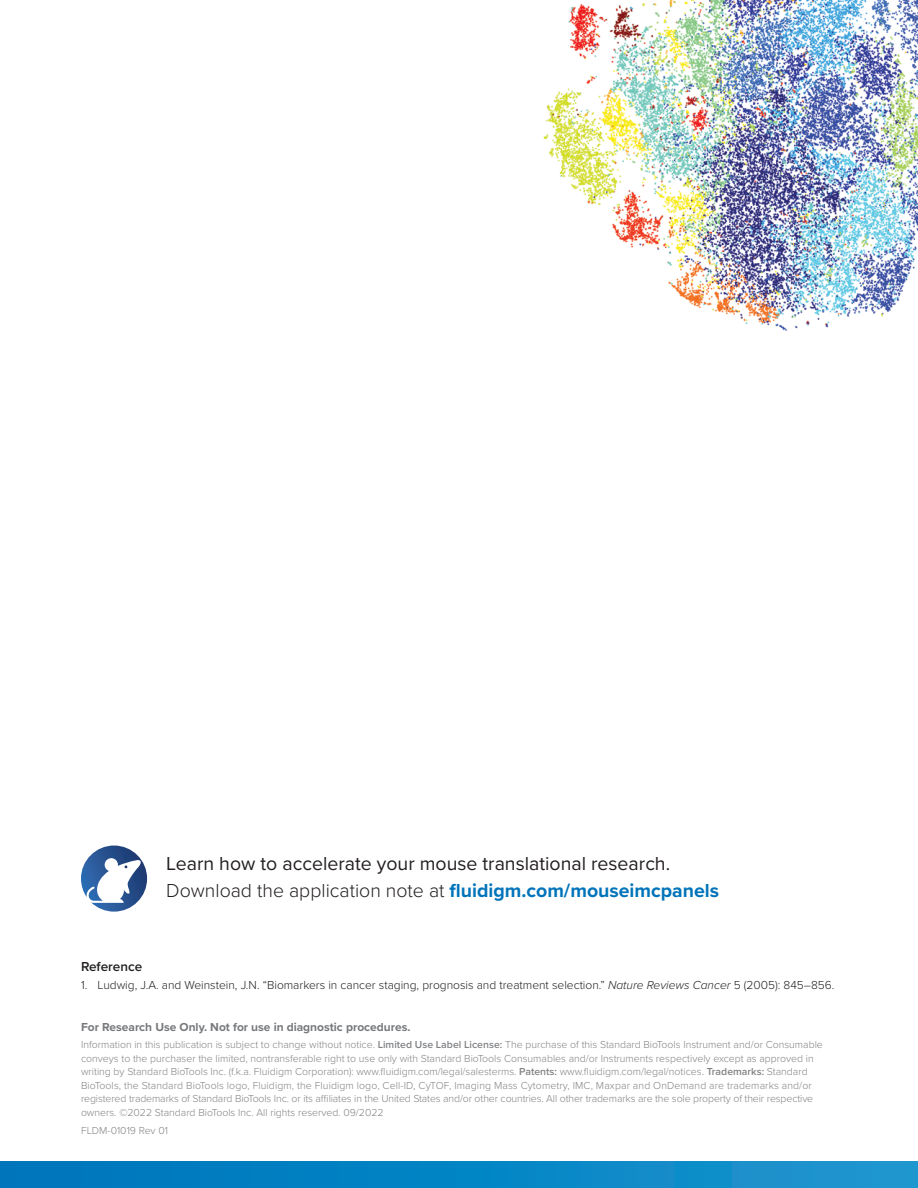
<style>
.page{position:relative;width:918px;height:1188px;background:#fff}
.page>*{position:absolute;margin:0;border:0;box-sizing:border-box;transform-origin:0 0}
.t1{font:300 19.5px "Proxima Nova";color:#231f20}
.t2{font:19.5px "Proxima Nova";color:#231f20}
.t3{font:600 13.5px "Proxima Nova";color:#231f20}
.t4{font:300 12px "Proxima Nova";color:#231f20}
.Body_copy_Light_11{font:700 12px "Proxima Nova";color:#76787b}
.Body_copy_Light_11-2{font:300 10.5px/13.5px "Proxima Nova";color:#808285}
.s1{font-weight:700;color:#0074ba}
.s2{font-style:italic}
.s3{font-weight:600}
</style>
<div class="page">
<div style="left:0;top:1161px;width:918px;height:27px;background:linear-gradient(to right,#0074bb,#1c96cf)"></div>
<svg style="left:81px;top:846px;width:66px;height:66px"></svg>
<img style="left:543px;top:0;width:375px;height:331px">
<p class="t2" style="left:166px;top:849px;width:505px">Learn how to accelerate your mouse translational research.</p>
<p class="t1" style="left:166px;top:876px;width:554px">Download the application note at <span class="s1">fluidigm.com/mouseimcpanels</span></p>
<p class="t3" style="left:81px;top:959px;width:63px">Reference</p>
<p class="t4" style="left:81px;top:976px;width:755px">1. Ludwig, J.A. and Weinstein, J.N. “Biomarkers in cancer staging, prognosis and treatment selection.” <span class="s2">Nature Reviews Cancer</span> 5 (2005): 845–856.</p>
<p class="Body_copy_Light_11" style="left:81px;top:1018px;width:331px">For Research Use Only. Not for use in diagnostic procedures.</p>
<p class="Body_copy_Light_11-2" style="left:81px;top:1038px;width:743px">Information in this publication is subject to change without notice. <span class="s3">Limited Use Label License:</span> The purchase of this Standard BioTools Instrument and/or Consumable conveys to the purchaser the limited, nontransferable right to use only with Standard BioTools Consumables and/or Instruments respectively except as approved in writing by Standard BioTools Inc. (f.k.a. Fluidigm Corporation): www.fluidigm.com/legal/salesterms. <span class="s3">Patents:</span> www.fluidigm.com/legal/notices. <span class="s3">Trademarks:</span> Standard BioTools, the Standard BioTools logo, Fluidigm, the Fluidigm logo, Cell-ID, CyTOF, Imaging Mass Cytometry, IMC, Maxpar and OnDemand are trademarks and/or registered trademarks of Standard BioTools Inc. or its affiliates in the United States and/or other countries. All other trademarks are the sole property of their respective owners. ©2022 Standard BioTools Inc. All rights reserved. 09/2022</p>
<p class="Body_copy_Light_11-2" style="left:81px;top:1123px;width:89px">FLDM-01019 Rev 01</p>
</div>
